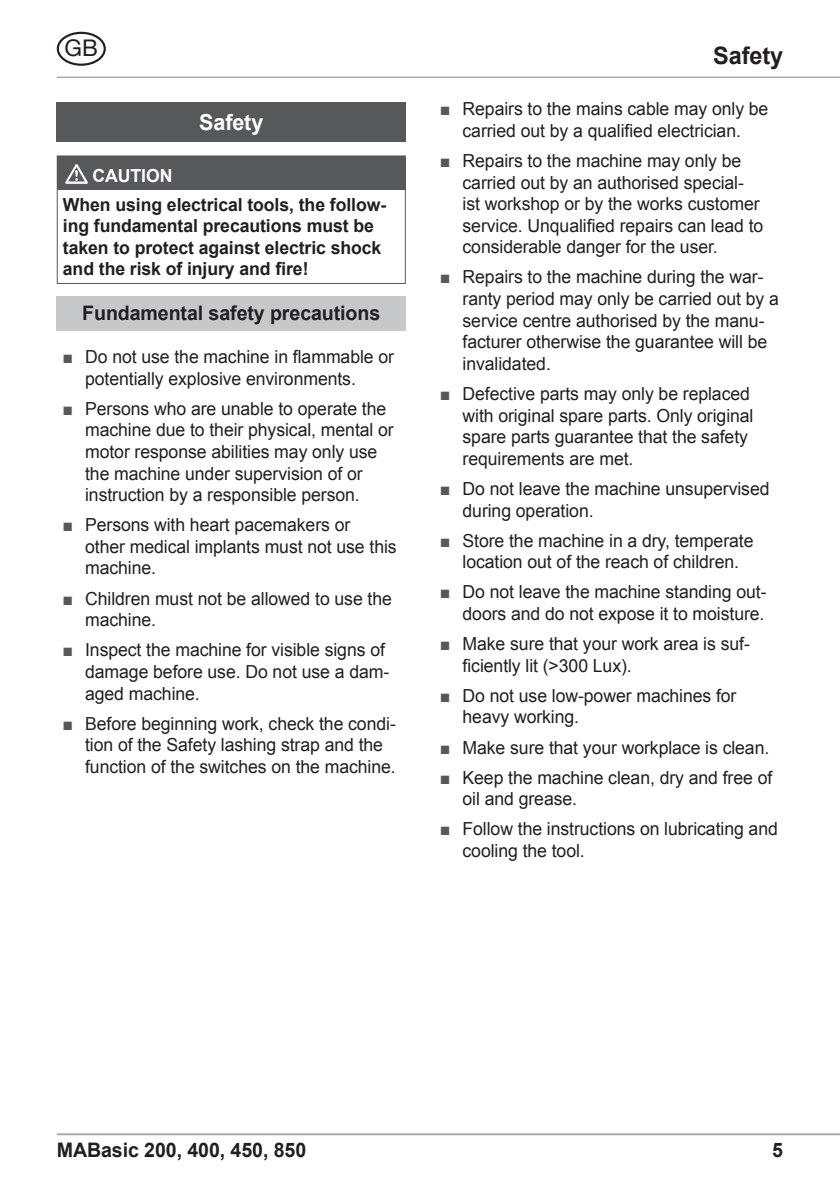
<style>
.page{position:relative;width:840px;height:1191px;background:#fff}
.page>*{position:absolute;margin:0;border:0;box-sizing:border-box;transform-origin:0 0}
.t1{font:700 24px "Arial";letter-spacing:-.005em;color:#231f20}
.t2{font:23px "Helvetica Neue";color:#231f20}
.t3{font:700 22px "Arial";letter-spacing:-.005em;color:#fff}
.t4{font:700 20px "Arial";letter-spacing:-.005em;color:#231f20}
.t5{font:18px/21.6px "Arial";letter-spacing:-.005em;color:#231f20}
.t6{font:700 18px/21.6px "Arial";letter-spacing:-.005em;color:#231f20}
.t7{font:700 18px "Arial";letter-spacing:-.005em;color:#fff}
.s1{color:#57585a}
</style>
<div class="page">
<hr style="left:57px;top:1133px;width:782px;height:2px;background:#a8a9ad">
<hr style="left:57px;top:77px;width:782px;height:1px;background:#a8a9ad">
<div style="left:57px;top:32px;width:49px;height:34px;border:2px solid #231f20;border-radius:50%"></div>
<div style="left:57px;top:102px;width:348px;height:40px;background:#57585a"></div>
<div style="left:57px;top:156px;width:348px;height:33px;background:#57585a"></div>
<hr style="left:57px;top:155px;width:348px;height:1px;background:#57585a">
<hr style="left:57px;top:189px;width:348px;height:1px;background:#57585a">
<hr style="left:57px;top:190px;width:1px;height:93px;background:#57585a">
<hr style="left:404px;top:190px;width:1px;height:93px;background:#57585a">
<hr style="left:57px;top:283px;width:348px;height:1px;background:#57585a">
<svg style="left:65px;top:164px;width:23px;height:20px"></svg>
<div style="left:57px;top:296px;width:348px;height:34px;background:#c7c8ca"></div>
<p class="t2" style="left:65px;top:34px;width:35px">GB</p>
<p class="t3" style="left:199px;top:108px;width:66px">Safety</p>
<p class="t7" style="left:93px;top:163px;width:81px">CAUTION</p>
<p class="t6" style="left:63px;top:194px;width:324px">When using electrical tools, the follow&shy;ing fundamental precautions must be taken to protect against electric shock and the risk of injury and fire!</p>
<p class="t4" style="left:82px;top:300px;width:299px">Fundamental safety precautions</p>
<p class="t5" style="left:85px;top:346px;width:310px;text-indent:-23px"><span class="s1">■</span> Do not use the machine in flammable or potentially explosive environments.</p>
<p class="t5" style="left:85px;top:398px;width:310px;text-indent:-23px"><span class="s1">■</span> Persons who are unable to operate the machine due to their physical, mental or motor response abilities may only use the machine under supervision of or instruction by a responsible person.</p>
<p class="t5" style="left:85px;top:514px;width:313px;text-indent:-23px"><span class="s1">■</span> Persons with heart pacemakers or<br>other medical implants must not use this machine.</p>
<p class="t5" style="left:85px;top:587px;width:308px;text-indent:-23px"><span class="s1">■</span> Children must not be allowed to use the machine.</p>
<p class="t5" style="left:85px;top:639px;width:305px;text-indent:-23px"><span class="s1">■</span> Inspect the machine for visible signs of damage before use. Do not use a dam&shy;aged machine.</p>
<p class="t5" style="left:85px;top:712px;width:312px;text-indent:-23px"><span class="s1">■</span> Before beginning work, check the condi&shy;tion of the Safety lashing strap and the function of the switches on the machine.</p>
<h1 class="t1" style="left:712px;top:39px;width:71px">Safety</h1>
<p class="t5" style="left:439px;top:98px;width:330px;text-align:center"><span class="s1">■</span> Repairs to the mains cable may only be carried out by a qualified electrician.</p>
<p class="t5" style="left:462px;top:150px;width:302px;text-indent:-23px"><span class="s1">■</span> Repairs to the machine may only be carried out by an authorised special&shy;ist workshop or by the works customer service. Unqualified repairs can lead to considerable danger for the user.</p>
<p class="t5" style="left:462px;top:266px;width:318px;text-indent:-23px"><span class="s1">■</span> Repairs to the machine during the war&shy;ranty period may only be carried out by a service centre authorised by the manu&shy;facturer otherwise the guarantee will be invalidated.</p>
<p class="t5" style="left:462px;top:383px;width:292px;text-indent:-23px"><span class="s1">■</span> Defective parts may only be replaced with original spare parts. Only original spare parts guarantee that the safety requirements are met.</p>
<p class="t5" style="left:462px;top:478px;width:308px;text-indent:-23px"><span class="s1">■</span> Do not leave the machine unsupervised during operation.</p>
<p class="t5" style="left:439px;top:530px;width:315px;text-align:center"><span class="s1">■</span> Store the machine in a dry, temperate location out of the reach of children.</p>
<p class="t5" style="left:439px;top:581px;width:328px;text-align:right"><span class="s1">■</span> Do not leave the machine standing out&shy;doors and do not expose it to moisture.</p>
<p class="t5" style="left:462px;top:633px;width:289px;text-indent:-23px"><span class="s1">■</span> Make sure that your work area is suf&shy;ficiently lit (&gt;300 Lux).</p>
<p class="t5" style="left:462px;top:685px;width:275px;text-indent:-23px"><span class="s1">■</span> Do not use low-power machines for heavy working.</p>
<p class="t5" style="left:439px;top:736px;width:331px"><span class="s1">■</span> Make sure that your workplace is clean.</p>
<p class="t5" style="left:462px;top:766px;width:311px;text-indent:-23px"><span class="s1">■</span> Keep the machine clean, dry and free of oil and grease.</p>
<p class="t5" style="left:462px;top:818px;width:317px;text-indent:-23px"><span class="s1">■</span> Follow the instructions on lubricating and cooling the tool.</p>
<p class="t4" style="left:57px;top:1137px;width:251px">MABasic 200, 400, 450, 850</p>
<p class="t4" style="left:771px;top:1137px;width:12px">5</p>
</div>
